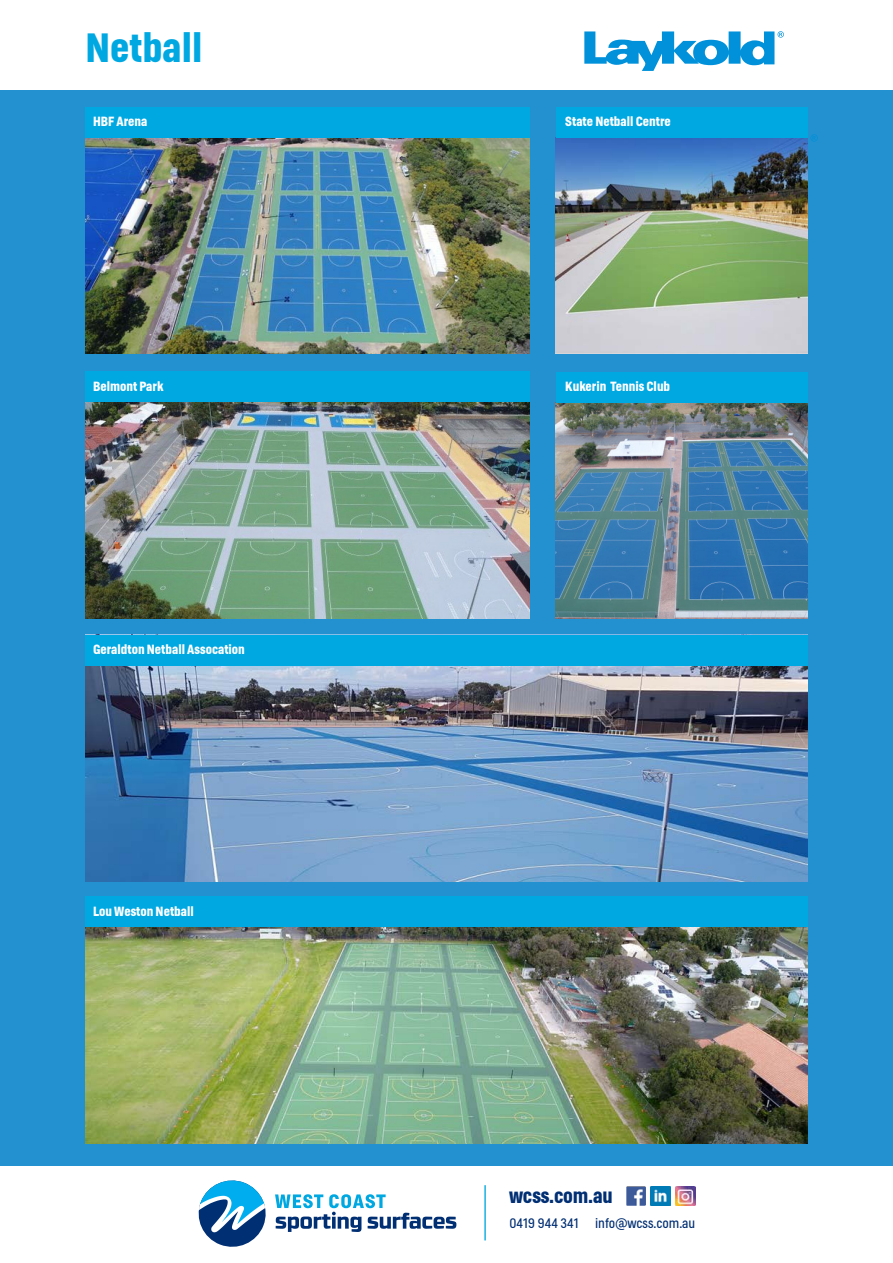
<style>
.page{position:relative;width:893px;height:1263px;background:#fff}
.page>*{position:absolute;margin:0;border:0;box-sizing:border-box;transform-origin:0 0}
.t1{font:700 40.5px "Helsinki";color:#00a8e2}
.t2{font:700 20.4px "Helsinki";letter-spacing:-.01em;color:#002f73}
.t3{font:300 13.65px "Helsinki";color:#002f73}
.t4{font:700 13.2px "Helsinki";color:#fff}
</style>
<div class="page">
<svg style="left:198px;top:1180px;width:258px;height:67px"></svg>
<hr style="left:484px;top:1185px;width:2px;height:55px;background:#00a8e2">
<img style="left:626px;top:1186px;width:20px;height:19px">
<img style="left:651px;top:1186px;width:19px;height:19px">
<img style="left:676px;top:1186px;width:19px;height:20px">
<div style="left:0;top:90px;width:893px;height:1076px;background:#2390cf"></div>
<svg style="left:584px;top:31px;width:200px;height:40px"></svg>
<img style="left:556px;top:138px;width:252px;height:216px">
<img style="left:85px;top:138px;width:444px;height:216px">
<div style="left:85px;top:107px;width:444px;height:31px;background:#00a8e2"></div>
<div style="left:556px;top:107px;width:252px;height:31px;background:#00a8e2"></div>
<img style="left:556px;top:402px;width:252px;height:216px">
<img style="left:85px;top:402px;width:444px;height:216px">
<div style="left:85px;top:372px;width:444px;height:30px;background:#00a8e2"></div>
<div style="left:556px;top:372px;width:252px;height:30px;background:#00a8e2"></div>
<img style="left:85px;top:666px;width:723px;height:216px">
<div style="left:85px;top:635px;width:723px;height:31px;background:#00a8e2"></div>
<img style="left:85px;top:927px;width:723px;height:216px">
<div style="left:85px;top:897px;width:723px;height:30px;background:#00a8e2"></div>
<p class="t1" style="left:85px;top:24px;width:119px">Netball</p>
<p class="t4" style="left:93px;top:114px;width:56px">HBF Arena</p>
<p class="t4" style="left:565px;top:114px;width:107px">State Netball Centre</p>
<p class="t4" style="left:93px;top:378px;width:72px">Belmont Park</p>
<p class="t4" style="left:565px;top:378px;width:106px">Kukerin Tennis Club</p>
<p class="t4" style="left:93px;top:642px;width:153px">Geraldton Netball Assocation</p>
<p class="t4" style="left:93px;top:903px;width:102px">Lou Weston Netball</p>
<h2 class="t2" style="left:509px;top:1183px;width:105px">wcss.com.au</h2>
<p class="t3" style="left:510px;top:1215px;width:187px">0419 944 341 info@wcss.com.au</p>
</div>
